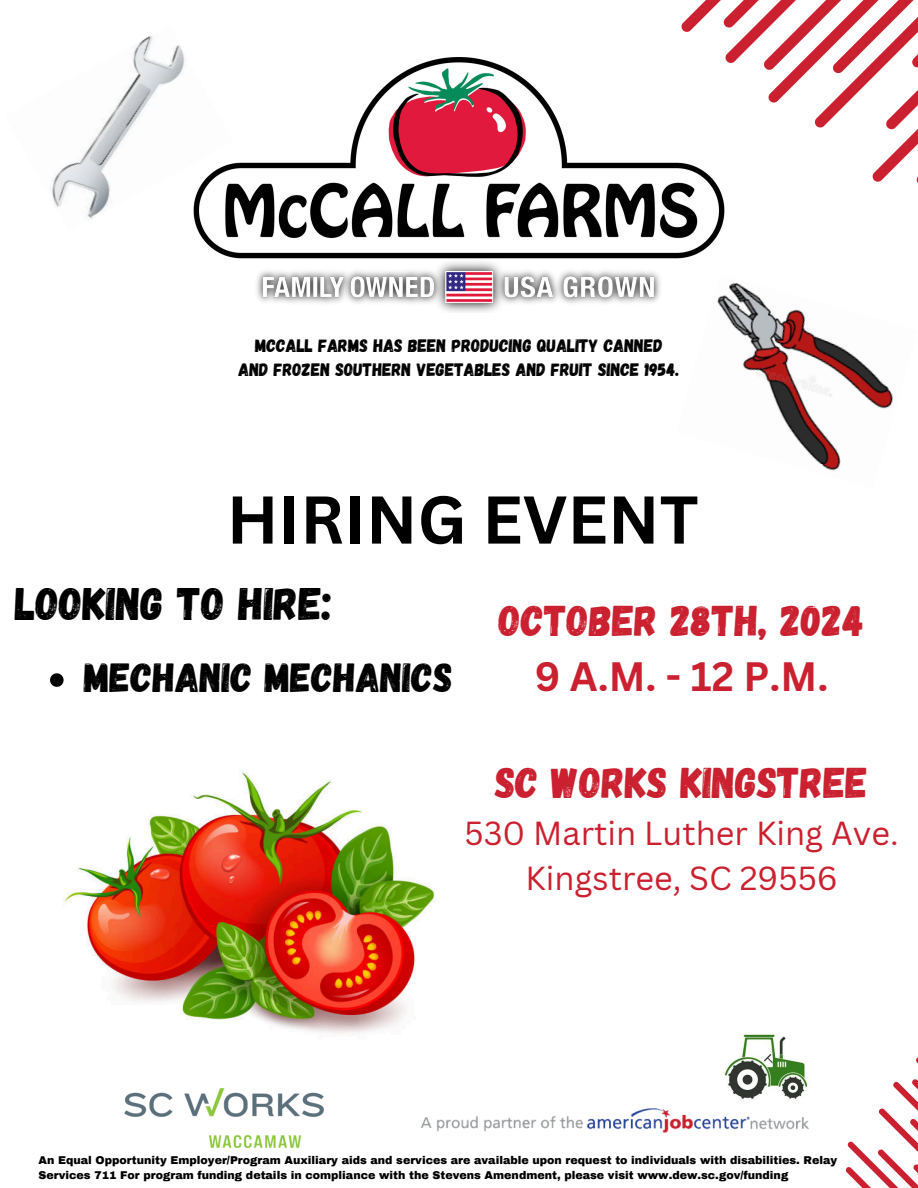
<style>
.page{position:relative;width:918px;height:1188px;background:#fff}
.page>*{position:absolute;margin:0;border:0;box-sizing:border-box;transform-origin:0 0}
.t1{font:700 66px "Canva Sans";color:#000}
.t2{font:45.6px "Gagalin";color:#000}
.t3{font:42.9px "Gagalin";color:#cb202f}
.t4{font:40.65px "Gagalin";color:#000}
.t5{font:700 39.9px "Canva Sans";color:#cb202f}
.t6{font:32.4px/45px "Canva Sans";color:#cb202f;text-align:center}
.t7{font:18px/24.8px "Gagalin";color:#000;text-align:center}
.t8{font:900 11.1px/14.7px "Archivo";color:#000}
</style>
<div class="page">
<img style="left:52px;top:35px;width:132px;height:184px">
<img style="left:124px;top:1088px;width:200px;height:60px">
<svg style="left:846px;top:1057px;width:72px;height:131px"></svg>
<img style="left:420px;top:1108px;width:389px;height:25px">
<svg style="left:682px;top:0;width:236px;height:183px"></svg>
<img style="left:725px;top:286px;width:168px;height:185px">
<img style="left:175px;top:57px;width:567px;height:256px">
<img style="left:721px;top:1034px;width:88px;height:76px">
<img style="left:63px;top:772px;width:372px;height:261px">
<svg style="left:50px;top:673px;width:14px;height:14px"></svg>
<p class="t7" style="left:239px;top:332px;width:442px">MCCALL FARMS HAS BEEN PRODUCING QUALITY CANNED<br>AND FROZEN SOUTHERN VEGETABLES AND FRUIT SINCE 1954.</p>
<p class="t1" style="left:227px;top:473px;width:473px">HIRING EVENT</p>
<h2 class="t2" style="left:15px;top:575px;width:318px">LOOKING TO HIRE:</h2>
<h4 class="t4" style="left:84px;top:652px;width:370px">MECHANIC MECHANICS</h4>
<p class="t3" style="left:499px;top:593px;width:367px">OCTOBER 28TH, 2024</p>
<p class="t5" style="left:535px;top:648px;width:295px">9 A.M. - 12 P.M.</p>
<p class="t3" style="left:495px;top:755px;width:375px">SC WORKS KINGSTREE</p>
<p class="t6" style="left:465px;top:810px;width:435px">530 Martin Luther King Ave.<br>Kingstree, SC 29556</p>
<p class="t8" style="left:39px;top:1153px;width:800px">An Equal Opportunity Employer/Program Auxiliary aids and services are available upon request to individuals with disabilities. Relay<br>Services 711 For program funding details in compliance with the Stevens Amendment, please visit www.dew.sc.gov/funding</p>
</div>
